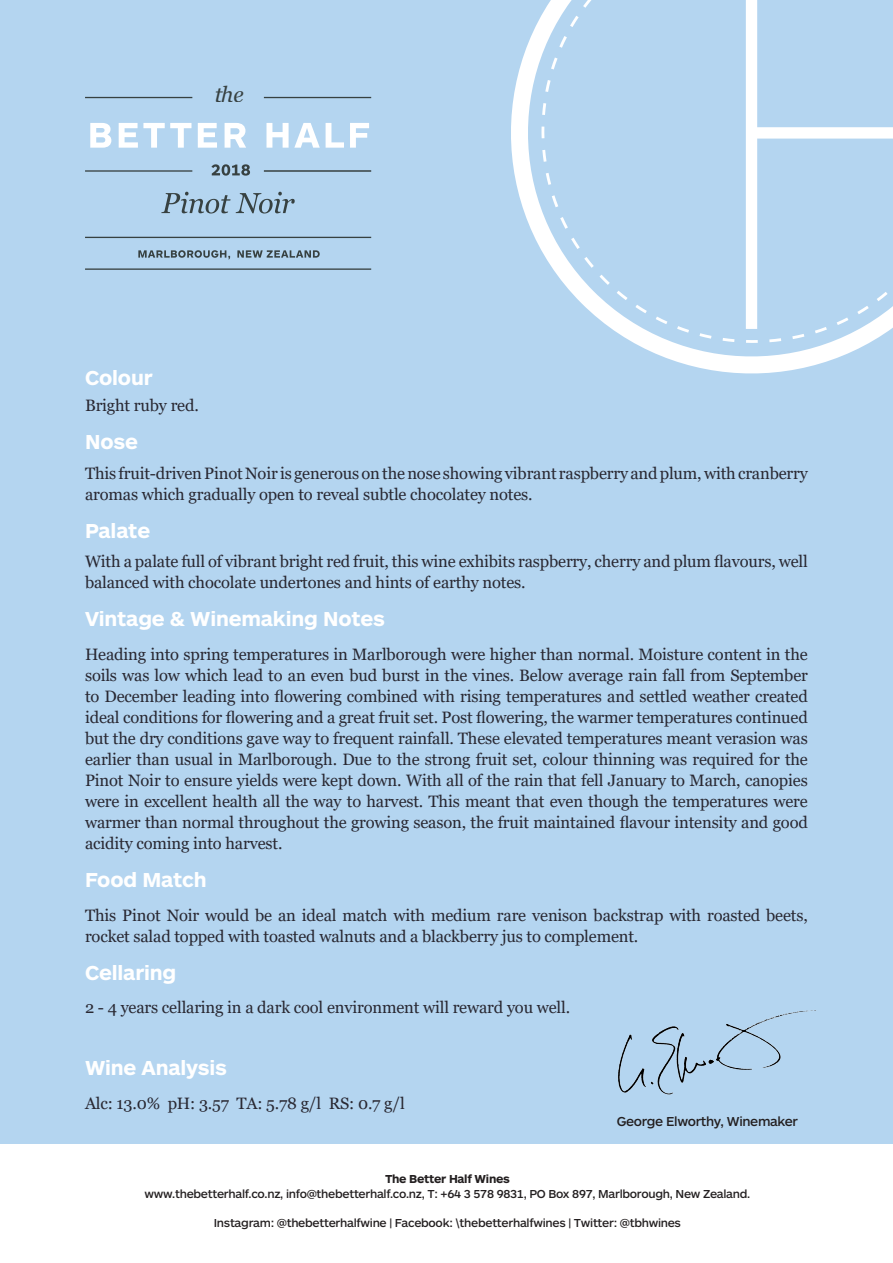
<style>
.page{position:relative;width:893px;height:1263px;background:#fff}
.page>*{position:absolute;margin:0;border:0;box-sizing:border-box;transform-origin:0 0}
.t1{font:italic 21.75px "Georgia";color:#4f4f46}
.Paragraph_Style_2{font:700 21px "ARS Maquette Pro";letter-spacing:-.01em;color:#fff}
.Headlines{font:700 21px "ARS Maquette Pro";letter-spacing:-.01em;color:#fff}
.Paragraph_Style_2-2{font:16.5px/21px "Georgia";letter-spacing:-.01em;color:#292832}
.Headlines-2{font:500 13.5px "ARS Maquette Pro";letter-spacing:-.025em;color:#231f20}
.Headlines-3{font:500 12px/14.4px "ARS Maquette Pro";letter-spacing:-.025em;color:#231f20;text-align:center}
.s1{font-weight:700}
</style>
<div class="page">
<div style="left:0;top:0;width:893px;height:1143px;background:#b4d5f0"></div>
<img style="left:618px;top:1010px;width:198px;height:85px">
<svg style="left:511px;top:0;width:380px;height:374px"></svg>
<svg style="left:746px;top:0;width:147px;height:329px"></svg>
<svg style="left:211px;top:164px;width:39px;height:12px"></svg>
<svg style="left:138px;top:250px;width:182px;height:10px"></svg>
<svg style="left:161px;top:192px;width:134px;height:21px"></svg>
<hr style="left:85px;top:97px;width:107px;height:1px;background:#4f4f46">
<hr style="left:85px;top:170px;width:107px;height:2px;background:#4f4f46">
<hr style="left:264px;top:97px;width:107px;height:1px;background:#4f4f46">
<hr style="left:264px;top:170px;width:107px;height:2px;background:#4f4f46">
<hr style="left:85px;top:268px;width:286px;height:2px;background:#4f4f46">
<hr style="left:85px;top:237px;width:286px;height:1px;background:#4f4f46">
<svg style="left:90px;top:123px;width:279px;height:25px"></svg>
<h1 class="t1" style="left:214px;top:80px;width:31px">the</h1>
<p class="Headlines" style="left:85px;top:364px;width:69px">Colour</p>
<p class="Paragraph_Style_2-2" style="left:85px;top:395px;width:115px">Bright ruby red.</p>
<p class="Headlines" style="left:85px;top:428px;width:54px">Nose</p>
<p class="Paragraph_Style_2-2" style="left:85px;top:463px;width:724px">This fruit-driven Pinot Noir is generous on the nose showing vibrant raspberry and plum, with cranberry aromas which gradually open to reveal subtle chocolatey notes.</p>
<p class="Paragraph_Style_2" style="left:85px;top:517px;width:67px">Palate</p>
<p class="Paragraph_Style_2-2" style="left:85px;top:551px;width:724px">With a palate full of vibrant bright red fruit, this wine exhibits raspberry, cherry and plum flavours, well balanced with chocolate undertones and hints of earthy notes.</p>
<p class="Paragraph_Style_2" style="left:85px;top:605px;width:301px">Vintage &amp; Winemaking Notes</p>
<p class="Paragraph_Style_2-2" style="left:85px;top:644px;width:724px;text-align:justify">Heading into spring temperatures in Marlborough were higher than normal. Moisture content in the soils was low which lead to an even bud burst in the vines. Below average rain fall from September to December leading into flowering combined with rising temperatures and settled weather created ideal conditions for flowering and a great fruit set. Post flowering, the warmer temperatures continued but the dry conditions gave way to frequent rainfall. These elevated temperatures meant verasion was earlier than usual in Marlborough. Due to the strong fruit set, colour thinning was required for the Pinot Noir to ensure yields were kept down. With all of the rain that fell January to March, canopies were in excellent health all the way to harvest. This meant that even though the temperatures were warmer than normal throughout the growing season, the fruit maintained flavour intensity and good acidity coming into harvest.</p>
<p class="Paragraph_Style_2" style="left:85px;top:866px;width:123px">Food Match</p>
<p class="Paragraph_Style_2-2" style="left:85px;top:905px;width:724px">This Pinot Noir would be an ideal match with medium rare venison backstrap with roasted beets, rocket salad topped with toasted walnuts and a blackberry jus to complement.</p>
<p class="Paragraph_Style_2" style="left:85px;top:958px;width:93px">Cellaring</p>
<p class="Paragraph_Style_2-2" style="left:85px;top:997px;width:487px">2 - 4 years cellaring in a dark cool environment will reward you well.</p>
<p class="Paragraph_Style_2" style="left:85px;top:1054px;width:144px">Wine Analysis</p>
<p class="Paragraph_Style_2-2" style="left:85px;top:1093px;width:321px">Alc: 13.0% pH: 3.57 TA: 5.78 g/l RS: 0.7 g/l</p>
<p class="Headlines-2" style="left:617px;top:1112px;width:183px">George Elworthy, Winemaker</p>
<p class="Headlines-3" style="left:145px;top:1171px;width:607px"><span class="s1">The Better Half Wines<br></span>www.thebetterhalf.co.nz, info@thebetterhalf.co.nz, T: +64 3 578 9831, PO Box 897, Marlborough, New Zealand.</p>
<p class="Headlines-3" style="left:214px;top:1214px;width:469px">Instagram: @thebetterhalfwine | Facebook: \thebetterhalfwines | Twitter: @tbhwines</p>
</div>
